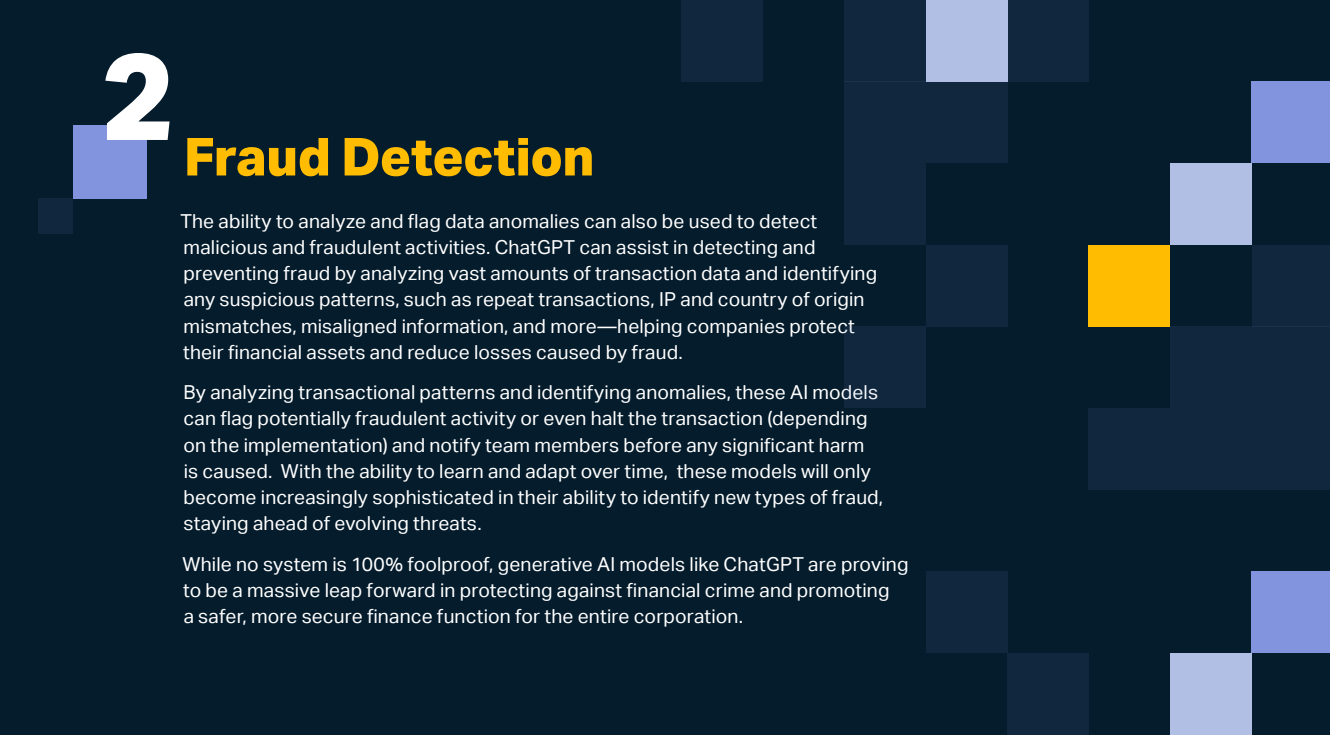
<style>
.page{position:relative;width:1330px;height:735px;background:#051c2c}
.page>*{position:absolute;margin:0;border:0;box-sizing:border-box;transform-origin:0 0}
.t1{font:800 122.5px "Aktiv Grotesk";color:#fff}
.t2{font:800 52.5px "Aktiv Grotesk";letter-spacing:-.01em;color:#ffbc00}
.Body{font:19.25px/26.2px "Aktiv Grotesk";letter-spacing:.01em;color:#fff}
</style>
<div class="page">
<div style="left:1252px;top:572px;width:78px;height:81px;background:#8194dd"></div>
<div style="left:1252px;top:82px;width:78px;height:81px;background:#8194dd"></div>
<div style="left:1170px;top:653px;width:82px;height:82px;background:#b0bfe3"></div>
<div style="left:1170px;top:163px;width:82px;height:82px;background:#b0bfe3"></div>
<div style="left:1089px;top:245px;width:81px;height:82px;background:#ffbc00"></div>
<div style="left:1008px;top:653px;width:81px;height:82px;background:#11273d"></div>
<div style="left:1008px;top:0;width:81px;height:82px;background:#11273d"></div>
<div style="left:926px;top:245px;width:82px;height:82px;background:#11273d"></div>
<div style="left:926px;top:82px;width:82px;height:81px;background:#11273d"></div>
<div style="left:681px;top:0;width:82px;height:82px;background:#11273d"></div>
<div style="left:926px;top:0;width:82px;height:82px;background:#b0bfe3"></div>
<div style="left:844px;top:327px;width:82px;height:81px;background:#11273d"></div>
<div style="left:844px;top:163px;width:82px;height:82px;background:#11273d"></div>
<div style="left:844px;top:82px;width:82px;height:81px;background:#11273d"></div>
<div style="left:844px;top:0;width:82px;height:82px;background:#11273d"></div>
<div style="left:926px;top:571px;width:82px;height:82px;background:#11273d"></div>
<div style="left:1088px;top:408px;width:82px;height:82px;background:#11273d"></div>
<div style="left:1170px;top:327px;width:82px;height:81px;background:#11273d"></div>
<div style="left:1252px;top:245px;width:78px;height:82px;background:#11273d"></div>
<div style="left:1252px;top:327px;width:78px;height:81px;background:#11273d"></div>
<div style="left:1252px;top:408px;width:78px;height:82px;background:#11273d"></div>
<div style="left:1170px;top:408px;width:82px;height:82px;background:#11273d"></div>
<div style="left:74px;top:125px;width:73px;height:74px;background:#8194dd"></div>
<div style="left:38px;top:199px;width:36px;height:35px;background:#11273d"></div>
<p class="t1" style="left:101px;top:26px;width:74px">2</p>
<p class="t2" style="left:184px;top:127px;width:412px">Fraud Detection</p>
<p class="Body" style="left:180px;top:208px;width:698px">The ability to analyze and flag data anomalies can also be used to detect malicious and fraudulent activities. ChatGPT can assist in detecting and preventing fraud by analyzing vast amounts of transaction data and identifying any suspicious patterns, such as repeat transactions IP, and country of origin mismatches, misaligned information, and more—helping companies protect their financial assets and reduce losses caused by fraud.</p>
<p class="Body" style="left:183px;top:379px;width:701px">By analyzing transactional patterns and identifying anomalies, these AI models can flag potentially fraudulent activity or even halt the transaction (depending on the implementation) and notify team members before any significant harm is caused. With the ability to learn and adapt over time, these models will only become increasingly sophisticated in their ability to identify new types of fraud, staying ahead of evolving threats.</p>
<p class="Body" style="left:183px;top:551px;width:727px">While no system is 100% foolproof, generative AI models like ChatGPT are proving to be a massive leap forward in protecting against financial crime and promoting<br>a safer, more secure finance function for the entire corporation.</p>
</div>
